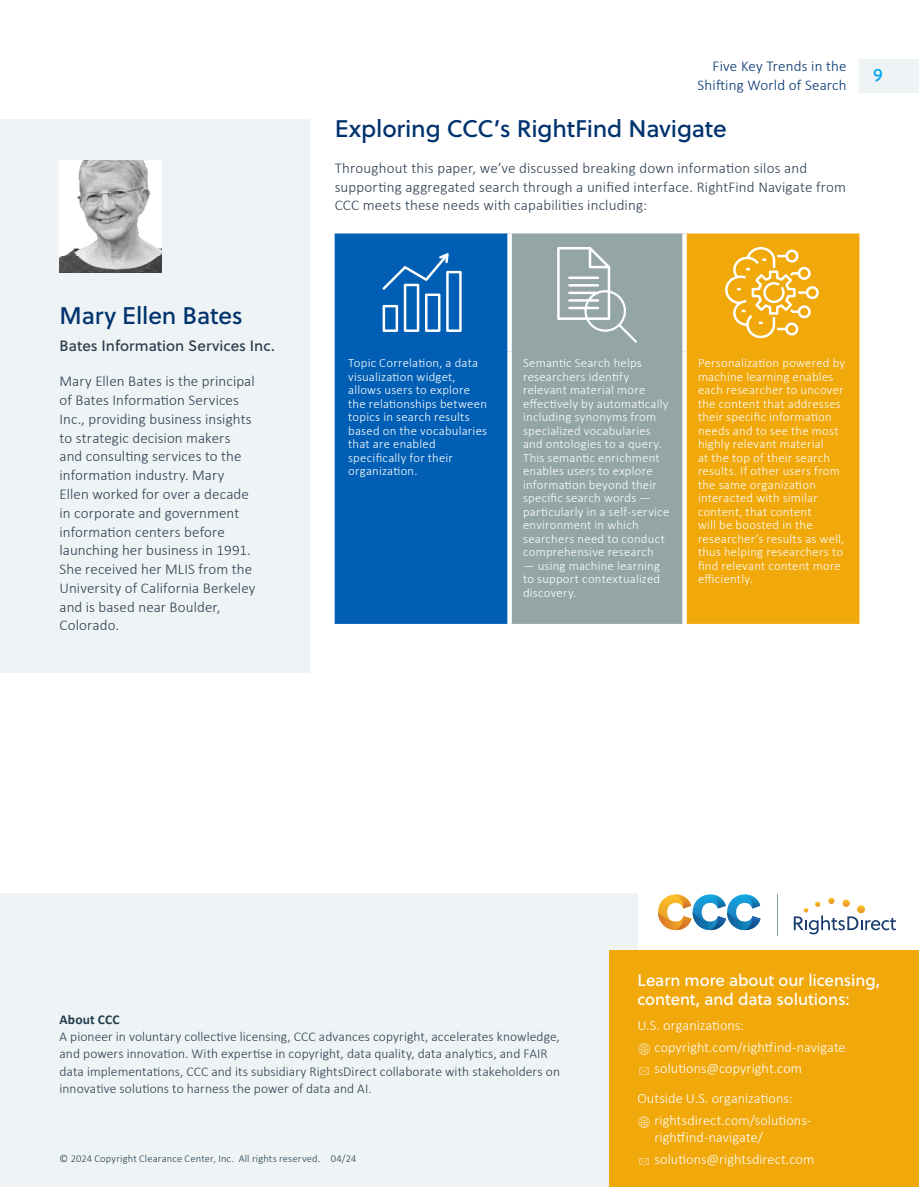
<style>
.page{position:relative;width:919px;height:1187px;background:#fff}
.page>*{position:absolute;margin:0;border:0;box-sizing:border-box;transform-origin:0 0}
.subhead{font:24px "Soleil Bk";letter-spacing:-.005em;color:#00326e}
.t1{font:18px "Soleil Bk";color:#00a9ed}
.t2{font:16.5px/18.8px "Soleil Bk";letter-spacing:-.005em;color:#fff}
.body_copy{font:300 15px/18.8px "Calibri";letter-spacing:.01em;color:#2c3e50}
.t3{font:300 15px/18.8px "Calibri";letter-spacing:.01em;color:#00326e;text-align:right}
.t4{font:15px "Soleil Bk";letter-spacing:.005em;color:#2c3e50}
.t5{font:300 14.25px/17.2px "Calibri";letter-spacing:.005em;color:#fff}
.t6{font:300 13.5px/17.2px "Calibri";letter-spacing:.005em;color:#2c3e50}
.body_copy-2{font:300 12.75px/13.5px "Calibri";letter-spacing:.015em;color:#fff}
.t7{font:300 10.5px "Calibri";letter-spacing:.015em;color:#233d4e}
.s1{font-weight:700;color:#233d4e}
</style>
<div class="page">
<div style="left:859px;top:60px;width:59px;height:33px;background:#eef3f5"></div>
<div style="left:0;top:893px;width:637px;height:293px;background:#eef3f5"></div>
<svg style="left:658px;top:894px;width:102px;height:36px"></svg>
<svg style="left:793px;top:897px;width:103px;height:37px"></svg>
<hr style="left:777px;top:894px;width:1px;height:41px;background:#889fa0">
<div style="left:610px;top:950px;width:308px;height:236px;background:#f0a80b"></div>
<svg style="left:638px;top:1043px;width:11px;height:11px"></svg>
<svg style="left:638px;top:1116px;width:11px;height:11px"></svg>
<svg style="left:639px;top:1067px;width:9px;height:7px"></svg>
<svg style="left:639px;top:1158px;width:9px;height:6px"></svg>
<div style="left:0;top:119px;width:309px;height:554px;background:#eef3f5"></div>
<img style="left:59px;top:160px;width:102px;height:112px">
<div style="left:334px;top:233px;width:173px;height:391px;background:#005fb4"></div>
<div style="left:512px;top:233px;width:170px;height:391px;background:#94a5a6"></div>
<div style="left:686px;top:233px;width:173px;height:391px;background:#f0a80b"></div>
<svg style="left:682px;top:233px;width:4px;height:118px"></svg>
<svg style="left:682px;top:351px;width:4px;height:273px"></svg>
<svg style="left:382px;top:253px;width:79px;height:79px;background:#347fc3"></svg>
<svg style="left:557px;top:247px;width:80px;height:96px;background:#a6b4b5"></svg>
<svg style="left:723px;top:246px;width:97px;height:93px;background:#f2b839"></svg>
<p class="t3" style="left:697px;top:56px;width:151px">Five Key Trends in the<br>Shifting World of Search</p>
<h2 class="t1" style="left:873px;top:61px;width:11px">9</h2>
<p class="subhead" style="left:60px;top:297px;width:185px">Mary Ellen Bates</p>
<p class="t4" style="left:60px;top:334px;width:217px">Bates Information Services Inc.</p>
<p class="body_copy" style="left:60px;top:372px;width:197px">Mary Ellen Bates is the principal of Bates Information Services<br>Inc., providing business insights to strategic decision makers and consulting services to the information industry. Mary<br>Ellen worked for over a decade in corporate and government information centers before launching her business in 1991.<br>She received her MLIS from the<br>University of California Berkeley and is based near Boulder,<br>Colorado.</p>
<p class="subhead" style="left:334px;top:110px;width:393px">Exploring CCC’s RightFind Navigate</p>
<p class="body_copy" style="left:334px;top:158px;width:513px">Throughout this paper, we’ve discussed breaking down information silos and supporting aggregated search through a unified interface. RightFind Navigate from<br>CCC meets these needs with capabilities including:</p>
<p class="body_copy-2" style="left:348px;top:356px;width:140px">Topic Correlation, a data visualization widget, allows users to explore the relationships between topics in search results based on the vocabularies that are enabled specifically for their organization.</p>
<p class="body_copy-2" style="left:523px;top:356px;width:148px">Semantic Search helps researchers identify relevant material more effectively by automatically including synonyms from specialized vocabularies and ontologies to a query.<br>This semantic enrichment enables users to explore information beyond their specific search words — particularly in a self-service environment in which searchers need to conduct comprehensive research</p>
<p class="body_copy-2" style="left:523px;top:558px;width:139px;text-align:justify">— using machine learning to support contextualized discovery.</p>
<p class="body_copy-2" style="left:698px;top:356px;width:149px">Personalization powered by machine learning enables each researcher to uncover the content that addresses their specific information needs and to see the most highly relevant material<br>at the top of their search results. If other users from the same organization interacted with similar content, that content<br>will be boosted in the researcher’s results as well, thus helping researchers to find relevant content more efficiently.</p>
<p class="t6" style="left:60px;top:1010px;width:502px"><span class="s1">About CCC<br></span>A pioneer in voluntary collective licensing, CCC advances copyright, accelerates knowledge, and powers innovation. With expertise in copyright, data quality, data analytics, and FAIR data implementations, CCC and its subsidiary RightsDirect collaborate with stakeholders on innovative solutions to harness the power of data and AI.</p>
<p class="t7" style="left:60px;top:1152px;width:298px">© 2024 Copyright Clearance Center, Inc. All rights reserved. 04/24</p>
<p class="t2" style="left:637px;top:969px;width:244px">Learn more about our licensing, content, and data solutions:</p>
<p class="t5" style="left:637px;top:1016px;width:108px">U.S. organizations:</p>
<p class="t5" style="left:654px;top:1038px;width:193px">copyright.com/rightfind-navigate</p>
<p class="t5" style="left:654px;top:1059px;width:149px">solutions@copyright.com</p>
<p class="t5" style="left:637px;top:1089px;width:156px">Outside U.S. organizations:</p>
<p class="t5" style="left:654px;top:1111px;width:158px">rightsdirect.com/solutions&shy;rightfind-navigate/</p>
<p class="t5" style="left:654px;top:1150px;width:161px">solutions@rightsdirect.com</p>
</div>
